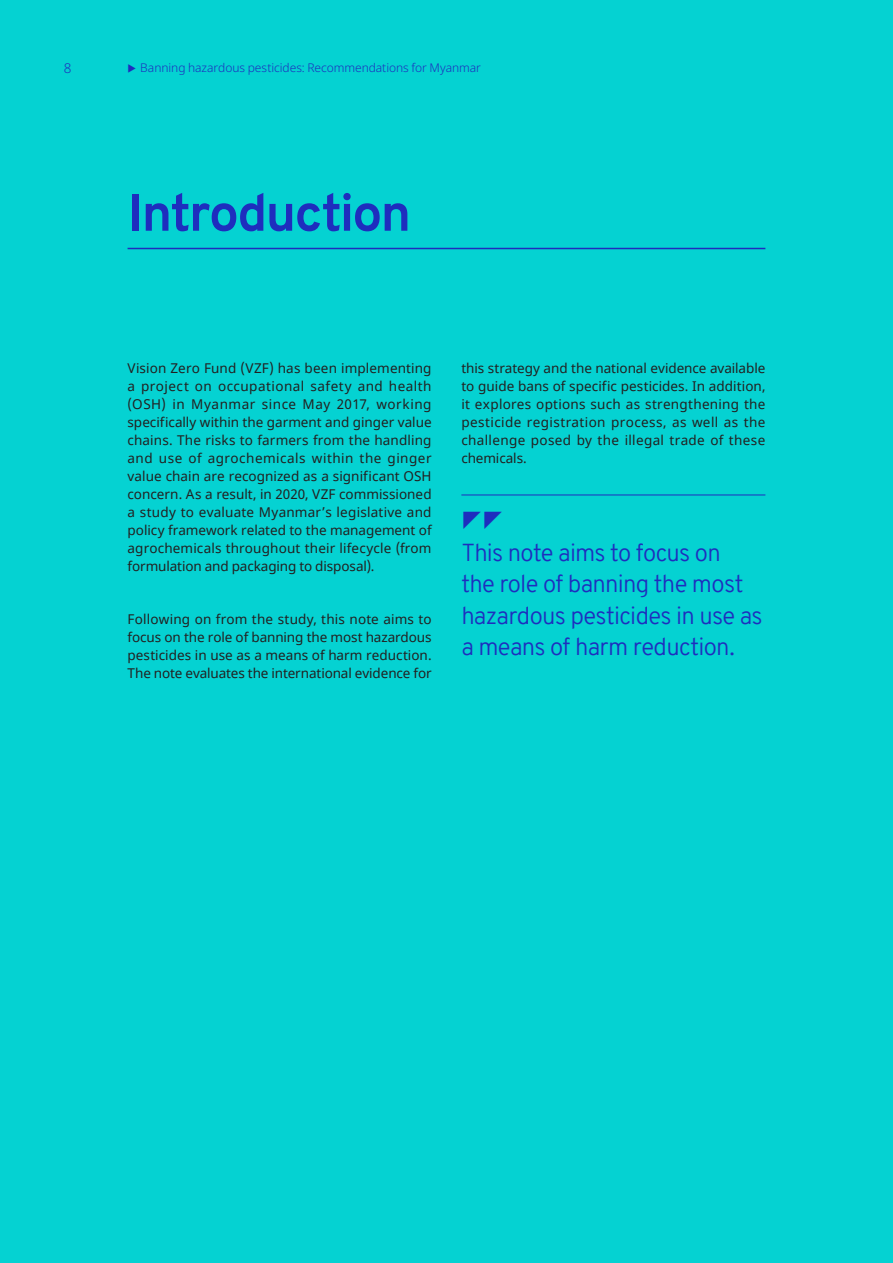
<style>
.page{position:relative;width:893px;height:1263px;background:#05d2d2}
.page>*{position:absolute;margin:0;border:0;box-sizing:border-box;transform-origin:0 0}
.Chapter_title_ILO_bl{font:700 52.5px "Overpass";letter-spacing:-.03em;color:#1e2dbe}
.Quote_ILO_blue{font:300 24px/31.5px "Overpass";letter-spacing:-.03em;color:#1e2dbe}
.Body_text_black{font:13.5px/18px "Noto Sans";letter-spacing:-.005em;color:#231f20;text-align:justify}
.t1{font:300 13.5px "Noto Sans";color:#1e2dbe}
.t2{font:300 12px "Noto Sans";letter-spacing:-.005em;color:#1e2dbe}
</style>
<div class="page">
<hr style="left:128px;top:248px;width:637px;height:1px;background:#1e2dbe">
<hr style="left:461px;top:495px;width:304px;height:1px;background:#1e2dbe">
<p class="t1" style="left:64px;top:59px;width:9px">8</p>
<p class="t2" style="left:140px;top:60px;width:342px">Banning hazardous pesticides: Recommendations for Myanmar</p>
<p class="Chapter_title_ILO_bl" style="left:128px;top:175px;width:285px">Introduction</p>
<p class="Body_text_black" style="left:128px;top:359px;width:306px">Vision Zero Fund (VZF) has been implementing a project on occupational safety and health (OSH) in Myanmar since May 2017, working specifically within the garment and ginger value chains. The risks to farmers from the handling and use of agrochemicals within the ginger value chain are recognized as a significant OSH concern. As a result, in 2020, VZF commissioned a study to evaluate Myanmar’s legislative and policy framework related to the management of agrochemicals throughout their lifecycle (from formulation and packaging to disposal).</p>
<p class="Body_text_black" style="left:128px;top:610px;width:306px">Following on from the study, this note aims to focus on the role of banning the most hazardous pesticides in use as a means of harm reduction.<br>The note evaluates the international evidence for</p>
<p class="Body_text_black" style="left:461px;top:359px;width:306px">this strategy and the national evidence available to guide bans of specific pesticides. In addition, it explores options such as strengthening the pesticide registration process, as well as the challenge posed by the illegal trade of these chemicals.</p>
<p class="Quote_ILO_blue" style="left:461px;top:537px;width:303px">This note aims to focus on<br>the role of banning the most hazardous pesticides in use as a means of harm reduction.</p>
</div>
